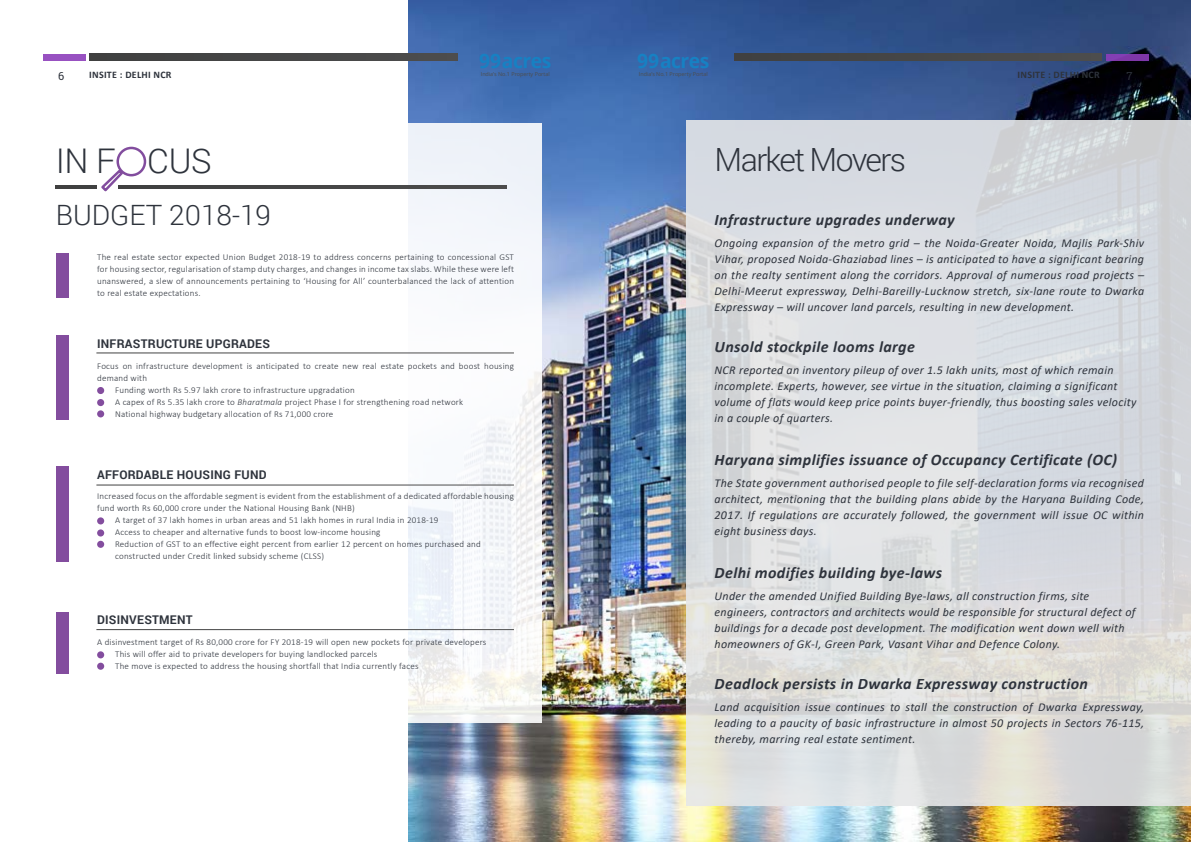
<style>
.page{position:relative;width:1191px;height:842px;background:#fff}
.page>*{position:absolute;margin:0;border:0;box-sizing:border-box;transform-origin:0 0}
.t1{font:300 34px "Roboto";color:#2e333c}
.t2{font:300 32px "Roboto";letter-spacing:-.05em;color:#2e333c}
.t3{font:300 28px "Roboto";color:#2e333c}
.t4{font:700 19.9px "Open Sans";letter-spacing:-.025em;color:#1781c3}
.t5{font:italic 700 16px "Calibri";letter-spacing:.025em;color:#2e333c}
.t6{font:italic 12px/16px "Calibri";letter-spacing:.025em;color:#2e333c;text-align:justify}
.t7{font:700 12px "Roboto";letter-spacing:.02em;color:#2e333c}
.t8{font:11px "Roboto Slab";color:#2e333c}
.t9{font:700 10px "Calibri";letter-spacing:.025em;color:#2e333c}
.t10{font:300 9px/12px "Calibri";letter-spacing:.025em;color:#2e333c;text-align:justify}
.t11{font:5.4px "Open Sans";color:#4d4d4d}
.s1{font-style:italic}
</style>
<div class="page">
<img style="left:409px;top:0;width:782px;height:842px">
<div style="left:686px;top:120px;width:505px;height:686px;background:linear-gradient(to bottom,#d6dbe2,#dfdfdc)"></div>
<div style="left:1px;top:123px;width:541px;height:600px;background:#fff"></div>
<hr style="left:56px;top:186px;width:41px;height:3px;background:#404141">
<hr style="left:118px;top:186px;width:388px;height:3px;background:#464646">
<div style="left:116px;top:147px;width:30px;height:29px;border:2px solid #824d9e;border-radius:50%"></div>
<svg style="left:101px;top:167px;width:24px;height:25px"></svg>
<div style="left:56px;top:253px;width:13px;height:45px;background:#834d9e"></div>
<div style="left:56px;top:335px;width:13px;height:85px;background:#834d9e"></div>
<div style="left:56px;top:466px;width:13px;height:96px;background:#834d9e"></div>
<div style="left:56px;top:612px;width:13px;height:62px;background:#834d9e"></div>
<div style="left:97px;top:387px;width:7px;height:7px;background:#834d9e;border-radius:50%"></div>
<div style="left:97px;top:399px;width:7px;height:7px;background:#834d9e;border-radius:50%"></div>
<div style="left:97px;top:410px;width:7px;height:7px;background:#834d9e;border-radius:50%"></div>
<div style="left:97px;top:517px;width:7px;height:7px;background:#834d9e;border-radius:50%"></div>
<div style="left:97px;top:529px;width:7px;height:7px;background:#834d9e;border-radius:50%"></div>
<div style="left:97px;top:541px;width:7px;height:7px;background:#834d9e;border-radius:50%"></div>
<div style="left:97px;top:651px;width:7px;height:7px;background:#834d9e;border-radius:50%"></div>
<div style="left:97px;top:663px;width:7px;height:7px;background:#834d9e;border-radius:50%"></div>
<div style="left:90px;top:54px;width:368px;height:6px;background:#464646"></div>
<div style="left:734px;top:54px;width:367px;height:6px;background:#464646"></div>
<div style="left:43px;top:54px;width:43px;height:6px;background:#9851c1"></div>
<div style="left:1105px;top:54px;width:43px;height:6px;background:#7e37aa"></div>
<h3 class="t4" style="left:479px;top:47px;width:74px">99acres</h3>
<p class="t11" style="left:481px;top:70px;width:70px">India’s No.1 Property Portal</p>
<h3 class="t4" style="left:637px;top:47px;width:74px">99acres</h3>
<p class="t11" style="left:639px;top:70px;width:70px">India’s No.1 Property Portal</p>
<p class="t8" style="left:58px;top:69px;width:8px">6</p>
<p class="t9" style="left:89px;top:68px;width:84px">INSITE : DELHI NCR</p>
<p class="t9" style="left:1017px;top:68px;width:84px">INSITE : DELHI NCR</p>
<p class="t8" style="left:1126px;top:69px;width:8px">7</p>
<h1 class="t1" style="left:56px;top:137px;width:157px">IN F CUS</h1>
<h3 class="t3" style="left:56px;top:196px;width:217px">BUDGET 2018-19</h3>
<p class="t10" style="left:97px;top:251px;width:418px">The real estate sector expected Union Budget 2018-19 to address concerns pertaining to concessional GST for housing sector, regularisation of stamp duty charges, and changes in income tax slabs. While these were left unanswered, a slew of announcements pertaining to ‘Housing for All’ counterbalanced the lack of attention to real estate expectations.</p>
<p class="t7" style="left:97px;top:335px;width:174px">INFRASTRUCTURE UPGRADES</p>
<p class="t10" style="left:97px;top:360px;width:418px">Focus on infrastructure development is anticipated to create new real estate pockets and boost housing</p>
<p class="t10" style="left:97px;top:372px;width:52px">demand with</p>
<p class="t10" style="left:115px;top:384px;width:241px">Funding worth Rs 5.97 lakh crore to infrastructure upgradation</p>
<p class="t10" style="left:115px;top:396px;width:349px">A capex of Rs 5.35 lakh crore to <span class="s1">Bharatmala</span> project Phase I for strengthening road network</p>
<p class="t10" style="left:115px;top:408px;width:220px">National highway budgetary allocation of Rs 71,000 crore</p>
<p class="t7" style="left:97px;top:466px;width:171px">AFFORDABLE HOUSING FUND</p>
<p class="t10" style="left:97px;top:490px;width:418px">Increased focus on the affordable segment is evident from the establishment of a dedicated affordable housing</p>
<p class="t10" style="left:97px;top:502px;width:259px">fund worth Rs 60,000 crore under the National Housing Bank (NHB)</p>
<p class="t10" style="left:115px;top:514px;width:325px">A target of 37 lakh homes in urban areas and 51 lakh homes in rural India in 2018-19</p>
<p class="t10" style="left:115px;top:526px;width:267px">Access to cheaper and alternative funds to boost low-income housing</p>
<p class="t10" style="left:115px;top:538px;width:367px">Reduction of GST to an effective eight percent from earlier 12 percent on homes purchased and</p>
<p class="t10" style="left:115px;top:550px;width:210px">constructed under Credit linked subsidy scheme (CLSS)</p>
<p class="t7" style="left:97px;top:611px;width:97px">DISINVESTMENT</p>
<p class="t10" style="left:115px;top:636px;width:373px;text-align:left;text-indent:-18px">A disinvestment target of Rs 80,000 crore for FY 2018-19 will open new pockets for private developers<br>This will offer aid to private developers for buying landlocked parcels<br>The move is expected to address the housing shortfall that India currently faces</p>
<h2 class="t2" style="left:714px;top:137px;width:193px">Market Movers</h2>
<h3 class="t5" style="left:714px;top:209px;width:242px">Infrastructure upgrades underway</h3>
<p class="t6" style="left:714px;top:234px;width:431px">Ongoing expansion of the metro grid – the Noida-Greater Noida, Majlis Park-Shiv Vihar, proposed Noida-Ghaziabad lines – is anticipated to have a significant bearing on the realty sentiment along the corridors. Approval of numerous road projects – Delhi-Meerut expressway, Delhi-Bareilly-Lucknow stretch, six-lane route to Dwarka Expressway – will uncover land parcels, resulting in new development.</p>
<h3 class="t5" style="left:714px;top:336px;width:202px">Unsold stockpile looms large</h3>
<p class="t6" style="left:714px;top:361px;width:423px;text-align:left">NCR reported an inventory pileup of over 1.5 lakh units, most of which remain incomplete. Experts, however, see virtue in the situation, claiming a significant volume of flats would keep price points buyer-friendly, thus boosting sales velocity in a couple of quarters.</p>
<h3 class="t5" style="left:714px;top:449px;width:404px">Haryana simplifies issuance of Occupancy Certificate (OC)</h3>
<p class="t6" style="left:714px;top:474px;width:431px">The State government authorised people to file self-declaration forms via recognised architect, mentioning that the building plans abide by the Haryana Building Code, 2017. If regulations are accurately followed, the government will issue OC within eight business days.</p>
<h3 class="t5" style="left:714px;top:562px;width:229px">Delhi modifies building bye-laws</h3>
<p class="t6" style="left:714px;top:587px;width:422px;text-align:left">Under the amended Unified Building Bye-laws, all construction firms, site engineers, contractors and architects would be responsible for structural defect of buildings for a decade post development. The modification went down well with homeowners of GK-I, Green Park, Vasant Vihar and Defence Colony.</p>
<h3 class="t5" style="left:714px;top:673px;width:375px">Deadlock persists in Dwarka Expressway construction</h3>
<p class="t6" style="left:714px;top:698px;width:431px">Land acquisition issue continues to stall the construction of Dwarka Expressway, leading to a paucity of basic infrastructure in almost 50 projects in Sectors 76-115, thereby, marring real estate sentiment.</p>
</div>
